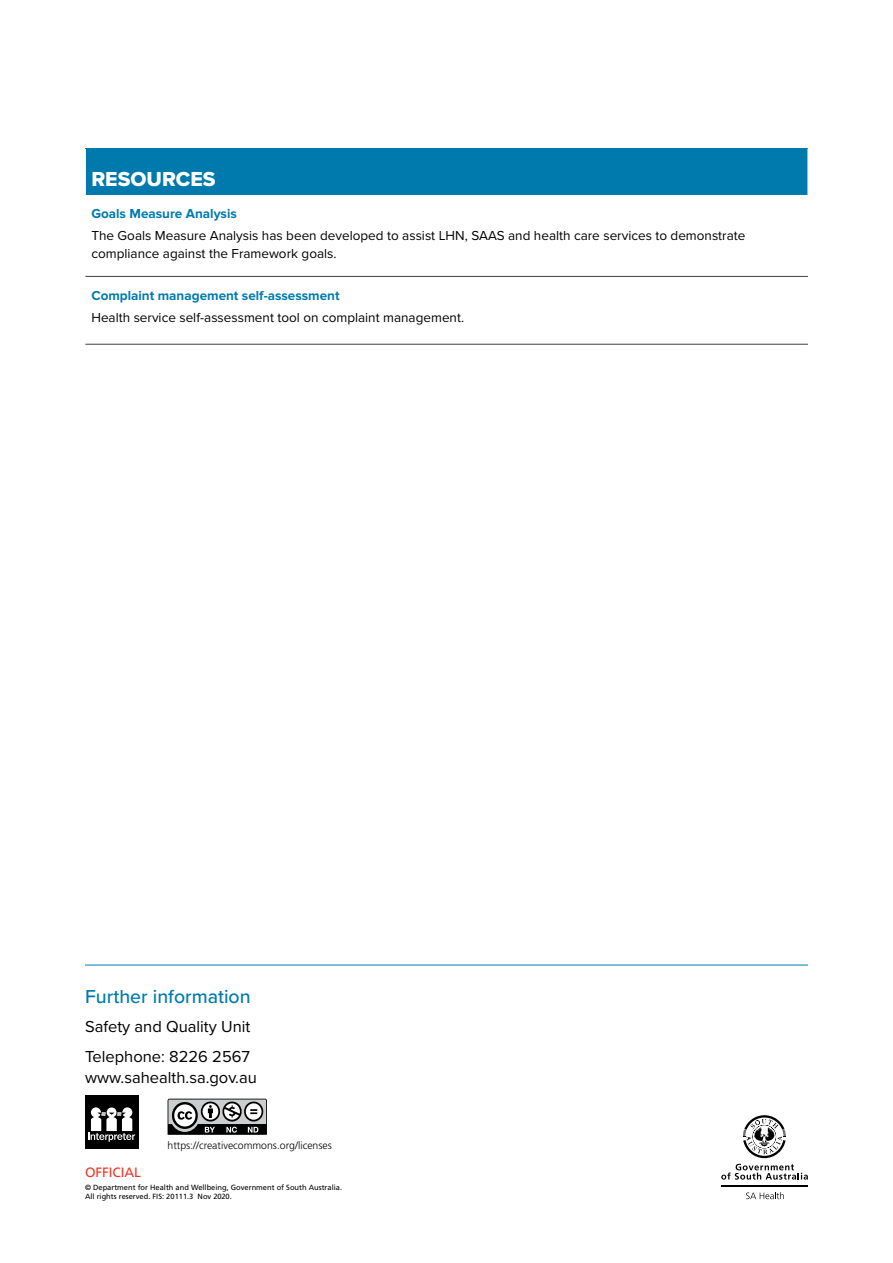
<style>
.page{position:relative;width:893px;height:1263px;background:#fff}
.page>*{position:absolute;margin:0;border:0;box-sizing:border-box;transform-origin:0 0}
.Table_heading{font:21px "Proxima Nova Extrabld";color:#fff}
.t1{font:500 19.5px "Proxima Nova";color:#007aad}
.Body_Copy{font:16.5px/21px "Proxima Nova";color:#000}
.Body_Copy-2{font:13.5px/18px "Proxima Nova";color:#000}
.Body_Copy-3{font:700 13.5px "Proxima Nova";color:#007aad}
.t2{font:13.5px "Frutiger";letter-spacing:-.005em;color:#ee3524}
.Creative_Common_Link{font:300 10.5px "Frutiger";color:#000}
.t3{font:7.5px/9px "Frutiger";color:#000}
</style>
<div class="page">
<div style="left:85px;top:149px;width:723px;height:46px;background:#007aad"></div>
<hr style="left:85px;top:149px;width:1px;height:46px;background:#fff">
<hr style="left:807px;top:149px;width:1px;height:46px;background:#fff">
<hr style="left:85px;top:276px;width:723px;height:1px;background:#414042">
<hr style="left:85px;top:344px;width:723px;height:1px;background:#414042">
<svg style="left:168px;top:1099px;width:99px;height:36px"></svg>
<div style="left:85px;top:1096px;width:53px;height:53px;background:#000"></div>
<svg style="left:88px;top:1107px;width:47px;height:35px"></svg>
<hr style="left:85px;top:965px;width:723px;height:1px;background:#007aad">
<svg style="left:746px;top:1192px;width:38px;height:7px"></svg>
<hr style="left:721px;top:1185px;width:87px;height:2px;background:#000">
<svg style="left:721px;top:1164px;width:87px;height:15px"></svg>
<svg style="left:743px;top:1115px;width:43px;height:43px"></svg>
<p class="Table_heading" style="left:91px;top:164px;width:126px">RESOURCES</p>
<p class="Body_Copy-3" style="left:91px;top:206px;width:147px">Goals Measure Analysis</p>
<p class="Body_Copy-2" style="left:91px;top:226px;width:655px">The Goals Measure Analysis has been developed to assist LHN, SAAS and health care services to demonstrate compliance against the Framework goals.</p>
<p class="Body_Copy-3" style="left:91px;top:288px;width:250px">Complaint management self-assessment</p>
<p class="Body_Copy-2" style="left:91px;top:308px;width:374px">Health service self-assessment tool on complaint management.</p>
<p class="t1" style="left:85px;top:982px;width:167px">Further information</p>
<p class="Body_Copy" style="left:85px;top:1015px;width:167px">Safety and Quality Unit</p>
<p class="Body_Copy" style="left:85px;top:1045px;width:173px">Telephone: 8226 2567 www.sahealth.sa.gov.au</p>
<p class="Creative_Common_Link" style="left:168px;top:1140px;width:166px">https://creativecommons.org/licenses</p>
<p class="t2" style="left:85px;top:1164px;width:57px">OFFICIAL</p>
<p class="t3" style="left:85px;top:1183px;width:259px">© Department for Health and Wellbeing, Government of South Australia.<br>All rights reserved. FIS: 20111.3 Nov 2020.</p>
</div>
